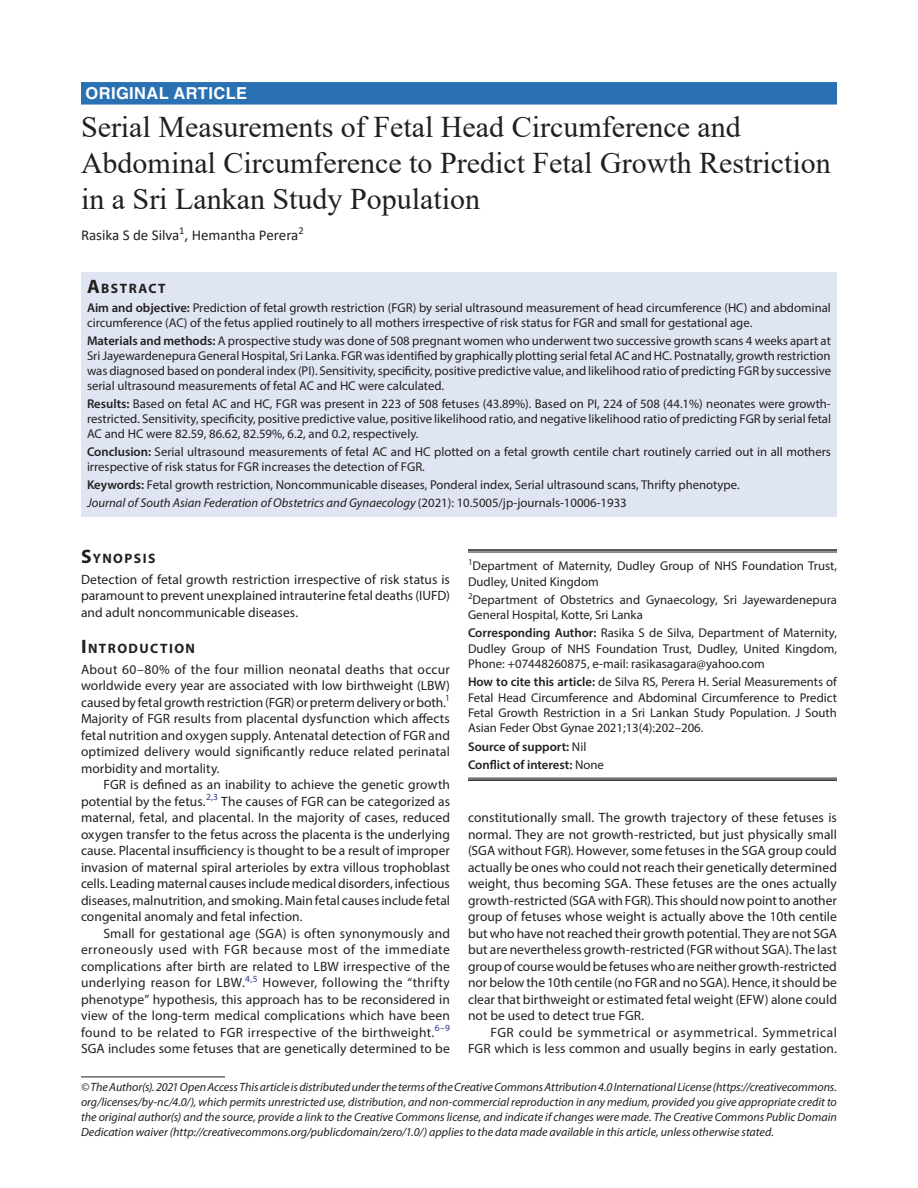
<style>
.page{position:relative;width:918px;height:1188px;background:#fff}
.page>*{position:absolute;margin:0;border:0;box-sizing:border-box;transform-origin:0 0}
.t1{font:30px/36px "Times New Roman";color:#231f20}
.ArticleType{font:700 16.5px "Helvetica LT Std";letter-spacing:.025em;color:#fff}
.AuthorName{font:15px "Calibri";color:#231f20}
.Head-1{font:700 13.65px "Myriad Pro";letter-spacing:.105em;color:#231f20}
.AbstractTitle{font:700 13.65px "Myriad Pro";letter-spacing:.105em;color:#231f20}
.Para-Indent{font:13.5px/16.5px "Myriad Pro";letter-spacing:.005em;color:#231f20;text-align:justify}
.Para-NoIndent{font:13.5px/16.5px "Myriad Pro";letter-spacing:.005em;color:#231f20;text-align:justify}
.Keywords{font:12.75px/15px "Myriad Pro";color:#231f20}
.Affiliation{font:12.75px/15.3px "Myriad Pro";color:#231f20;text-align:justify}
.JT_DOI{font:italic 12.75px "Myriad Pro";color:#231f20}
.Affiliation-first{font:12.75px/15.3px "Myriad Pro";color:#231f20}
.COI{font:600 12.75px "Myriad Pro";color:#231f20}
.Source{font:600 12.75px "Myriad Pro";color:#231f20}
.FootNote{font:italic 12px/15px "Myriad Pro";color:#231f20;text-align:justify}
.s1{font-size:19.5px}
.s2{font-weight:600}
.s3{font-style:normal}
.s4{font-weight:400}
</style>
<div class="page">
<div style="left:81px;top:82px;width:756px;height:23px;background:#2971b2"></div>
<div style="left:81px;top:272px;width:756px;height:26px;background:#dfe5f2"></div>
<div style="left:81px;top:297px;width:756px;height:39px;background:#dfe5f2"></div>
<div style="left:81px;top:330px;width:756px;height:69px;background:#dfe5f2"></div>
<div style="left:81px;top:393px;width:756px;height:54px;background:#dfe5f2"></div>
<div style="left:81px;top:441px;width:756px;height:39px;background:#dfe5f2"></div>
<div style="left:81px;top:474px;width:756px;height:24px;background:#dfe5f2"></div>
<div style="left:81px;top:492px;width:756px;height:24px;background:#dfe5f2"></div>
<hr style="left:81px;top:1077px;width:144px;height:1px;background:#231f20">
<hr style="left:468px;top:549px;width:369px;height:2px;background:#231f20">
<hr style="left:468px;top:552px;width:369px;height:1px;background:#231f20">
<hr style="left:468px;top:778px;width:369px;height:1px;background:#231f20">
<hr style="left:468px;top:779px;width:369px;height:2px;background:#231f20">
<p class="ArticleType" style="left:86px;top:83px;width:163px">ORIGINAL ARTICLE</p>
<p class="t1" style="left:81px;top:108px;width:751px">Serial Measurements of Fetal Head Circumference and<br>Abdominal Circumference to Predict Fetal Growth Restriction in a Sri Lankan Study Population</p>
<p class="AuthorName" style="left:81px;top:225px;width:224px">Rasika S de Silva<sup>1</sup>, Hemantha Perera<sup>2</sup></p>
<p class="AbstractTitle" style="left:87px;top:279px;width:80px"><span class="s1">A</span>BSTRACT</p>
<p class="Keywords" style="left:87px;top:300px;width:745px"><span class="s2">Aim and objective:</span> Prediction of fetal growth restriction (FGR) by serial ultrasound measurement of head circumference (HC) and abdominal circumference (AC) of the fetus applied routinely to all mothers irrespective of risk status for FGR and small for gestational age.</p>
<p class="Keywords" style="left:87px;top:333px;width:746px;text-align:justify"><span class="s2">Materials and methods:</span> A prospective study was done of 508 pregnant women who underwent two successive growth scans 4 weeks apart at Sri Jayewardenepura General Hospital, Sri Lanka. FGR was identified by graphically plotting serial fetal AC and HC. Postnatally, growth restriction was diagnosed based on ponderal index (PI). Sensitivity, specificity, positive predictive value, and likelihood ratio of predicting FGR by successive serial ultrasound measurements of fetal AC and HC were calculated.</p>
<p class="Keywords" style="left:87px;top:396px;width:746px;text-align:justify"><span class="s2">Results:</span> Based on fetal AC and HC, FGR was present in 223 of 508 fetuses (43.89%). Based on PI, 224 of 508 (44.1%) neonates were growth&shy;restricted. Sensitivity, specificity, positive predictive value, positive likelihood ratio, and negative likelihood ratio of predicting FGR by serial fetal AC and HC were 82.59, 86.62, 82.59%, 6.2, and 0.2, respectively.</p>
<p class="Keywords" style="left:87px;top:444px;width:745px"><span class="s2">Conclusion:</span> Serial ultrasound measurements of fetal AC and HC plotted on a fetal growth centile chart routinely carried out in all mothers irrespective of risk status for FGR increases the detection of FGR.</p>
<p class="Keywords" style="left:87px;top:477px;width:654px"><span class="s2">Keywords:</span> Fetal growth restriction, Noncommunicable diseases, Ponderal index, Serial ultrasound scans, Thrifty phenotype.</p>
<p class="JT_DOI" style="left:87px;top:495px;width:541px">Journal of South Asian Federation of Obstetrics and Gynaecology <span class="s3">(2021): 10.5005/jp-journals-10006-1933</span></p>
<p class="Head-1" style="left:81px;top:549px;width:76px"><span class="s1">S</span>YNOPSIS</p>
<p class="Para-NoIndent" style="left:81px;top:571px;width:371px">Detection of fetal growth restriction irrespective of risk status is paramount to prevent unexplained intrauterine fetal deaths (IUFD) and adult noncommunicable diseases.</p>
<p class="Head-1" style="left:81px;top:639px;width:116px"><span class="s1">I</span> NTRODUCTION</p>
<p class="Para-NoIndent" style="left:81px;top:661px;width:371px">About 60–80% of the four million neonatal deaths that occur worldwide every year are associated with low birthweight (LBW) caused by fetal growth restriction (FGR) or preterm delivery or both.<sup>1<br></sup>Majority of FGR results from placental dysfunction which affects fetal nutrition and oxygen supply. Antenatal detection of FGR and optimized delivery would significantly reduce related perinatal morbidity and mortality.</p>
<p class="Para-Indent" style="left:81px;top:776px;width:371px;text-indent:22px">FGR is defined as an inability to achieve the genetic growth potential by the fetus.<sup>2,3</sup> The causes of FGR can be categorized as maternal, fetal, and placental. In the majority of cases, reduced oxygen transfer to the fetus across the placenta is the underlying cause. Placental insufficiency is thought to be a result of improper invasion of maternal spiral arterioles by extra villous trophoblast cells. Leading maternal causes include medical disorders, infectious diseases, malnutrition, and smoking. Main fetal causes include fetal congenital anomaly and fetal infection.</p>
<p class="Para-Indent" style="left:81px;top:925px;width:371px;text-indent:22px">Small for gestational age (SGA) is often synonymously and erroneously used with FGR because most of the immediate complications after birth are related to LBW irrespective of the underlying reason for LBW.<sup>4,5</sup> However, following the “thrifty phenotype” hypothesis, this approach has to be reconsidered in view of the long-term medical complications which have been found to be related to FGR irrespective of the birthweight.<sup>6–9<br></sup>SGA includes some fetuses that are genetically determined to be</p>
<p class="Affiliation-first" style="left:468px;top:558px;width:370px"><sup>1</sup>Department of Maternity, Dudley Group of NHS Foundation Trust,<br>Dudley, United Kingdom</p>
<p class="Affiliation" style="left:468px;top:592px;width:370px"><sup>2</sup>Department of Obstetrics and Gynaecology, Sri Jayewardenepura<br>General Hospital, Kotte, Sri Lanka</p>
<p class="Affiliation" style="left:468px;top:625px;width:371px"><span class="s2">Corresponding Author:</span> Rasika S de Silva, Department of Maternity, Dudley Group of NHS Foundation Trust, Dudley, United Kingdom, Phone: +07448260875, e-mail: rasikasagara@yahoo.com</p>
<p class="Affiliation" style="left:468px;top:674px;width:370px"><span class="s2">How to cite this article:</span> de Silva RS, Perera H. Serial Measurements of Fetal Head Circumference and Abdominal Circumference to Predict Fetal Growth Restriction in a Sri Lankan Study Population. J South Asian Feder Obst Gynae 2021;13(4):202–206.</p>
<p class="Source" style="left:468px;top:738px;width:120px">Source of support: <span class="s4">Nil</span></p>
<p class="COI" style="left:468px;top:756px;width:137px">Conflict of interest: <span class="s4">None</span></p>
<p class="Para-Indent" style="left:468px;top:809px;width:371px">constitutionally small. The growth trajectory of these fetuses is normal. They are not growth-restricted, but just physically small (SGA without FGR). However, some fetuses in the SGA group could actually be ones who could not reach their genetically determined weight, thus becoming SGA. These fetuses are the ones actually growth-restricted (SGA with FGR). This should now point to another group of fetuses whose weight is actually above the 10th centile but who have not reached their growth potential. They are not SGA but are nevertheless growth-restricted (FGR without SGA). The last group of course would be fetuses who are neither growth-restricted nor below the 10th centile (no FGR and no SGA). Hence, it should be clear that birthweight or estimated fetal weight (EFW) alone could not be used to detect true FGR.</p>
<p class="Para-Indent" style="left:468px;top:1024px;width:371px;text-align:right">FGR could be symmetrical or asymmetrical. Symmetrical<br>FGR which is less common and usually begins in early gestation.</p>
<p class="FootNote" style="left:81px;top:1079px;width:758px">© The Author(s). 2021 Open Access This article is distributed under the terms of the Creative Commons Attribution 4.0 International License (https://creativecommons. org/licenses/by-nc/4.0/), which permits unrestricted use, distribution, and non-commercial reproduction in any medium, provided you give appropriate credit to the original author(s) and the source, provide a link to the Creative Commons license, and indicate if changes were made. The Creative Commons Public Domain Dedication waiver (http://creativecommons.org/publicdomain/zero/1.0/) applies to the data made available in this article, unless otherwise stated.</p>
</div>
